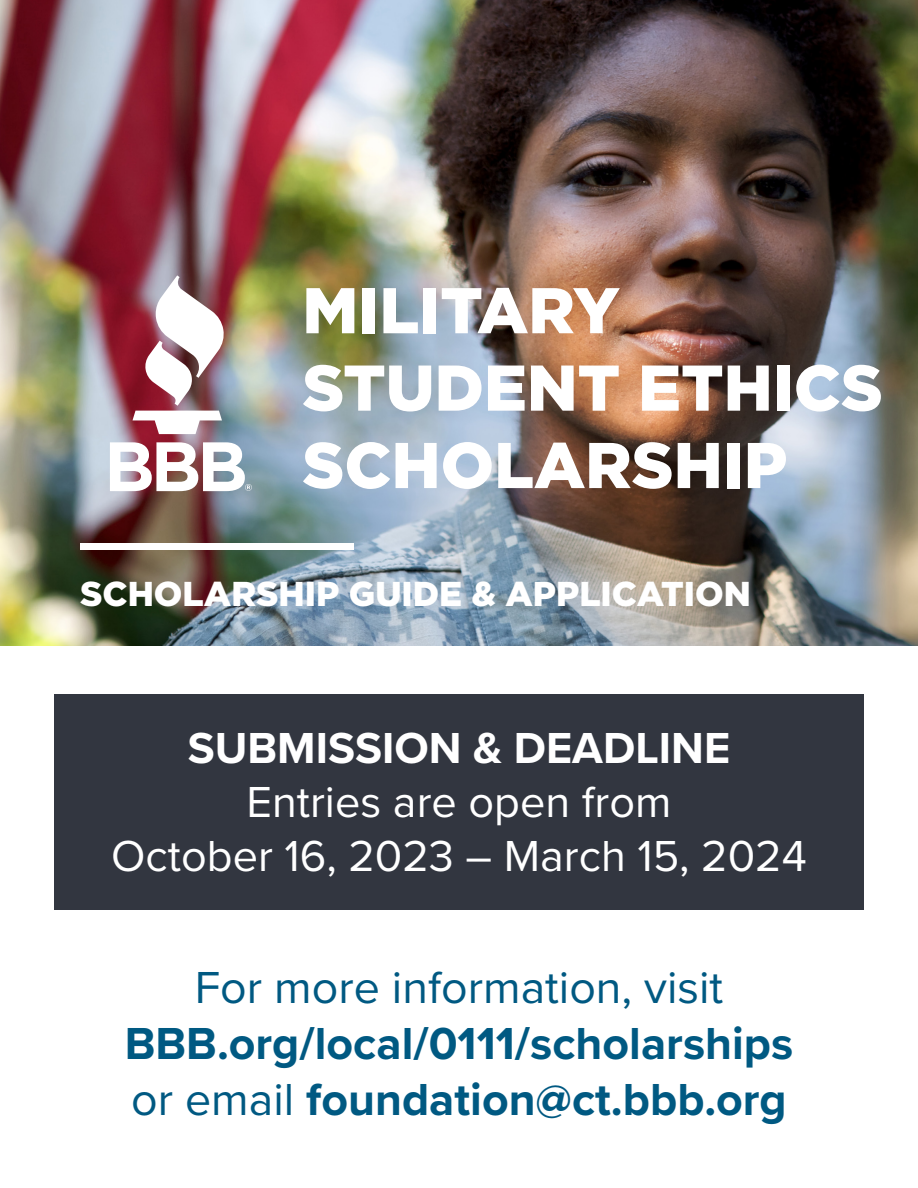
<style>
.page{position:relative;width:918px;height:1188px;background:#fff}
.page>*{position:absolute;margin:0;border:0;box-sizing:border-box;transform-origin:0 0}
.t1{font:900 64.5px "Gotham";color:#fff}
.t2{font:700 46.5px "Proxima Nova";color:#005982}
.t3{font:46.5px "Proxima Nova";color:#005982}
.t4{font:45px "Proxima Nova";color:#fff}
.t5{font:700 45px "Proxima Nova";color:#fff}
.t6{font:900 34.5px "Gotham";color:#fff}
.s1{font-weight:400}
</style>
<div class="page">
<img style="left:0;top:0;width:918px;height:645px">
<div style="left:54px;top:694px;width:810px;height:216px;background:#323640"></div>
<div style="left:80px;top:543px;width:274px;height:7px;background:#fff"></div>
<svg style="left:132px;top:275px;width:93px;height:159px"></svg>
<svg style="left:110px;top:442px;width:142px;height:49px"></svg>
<p class="t1" style="left:302px;top:273px;width:319px">MILITARY</p>
<p class="t1" style="left:302px;top:351px;width:582px">STUDENT ETHICS</p>
<p class="t1" style="left:302px;top:428px;width:486px">SCHOLARSHIP</p>
<p class="t6" style="left:80px;top:574px;width:672px">SCHOLARSHIP GUIDE &amp; APPLICATION</p>
<p class="t5" style="left:188px;top:715px;width:544px">SUBMISSION &amp; DEADLINE</p>
<p class="t4" style="left:247px;top:769px;width:426px">Entries are open from</p>
<p class="t4" style="left:111px;top:823px;width:697px">October 16, 2023 – March 15, 2024</p>
<p class="t3" style="left:195px;top:953px;width:530px">For more information, visit</p>
<p class="t2" style="left:125px;top:1009px;width:670px">BBB.org/local/0111/scholarships</p>
<p class="t2" style="left:131px;top:1065px;width:657px"><span class="s1">or email</span> foundation@ct.bbb.org</p>
</div>
